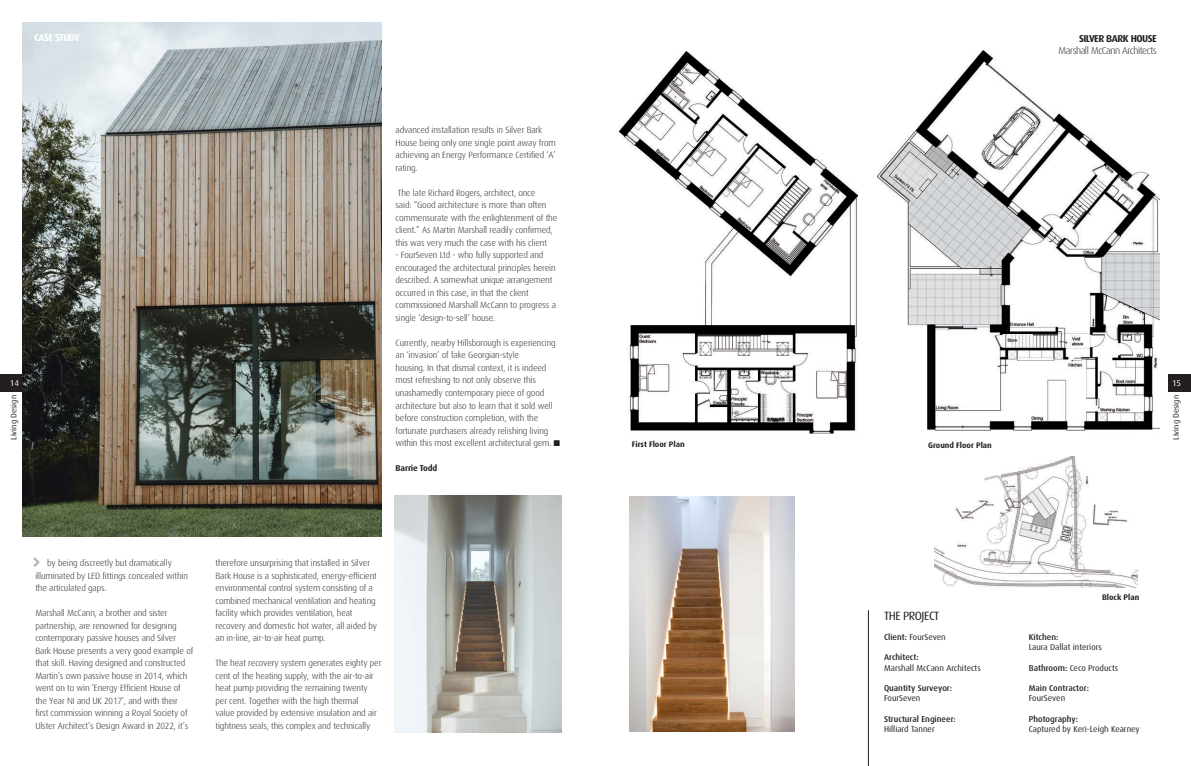
<style>
.page{position:relative;width:1191px;height:766px;background:#fff}
.page>*{position:absolute;margin:0;border:0;box-sizing:border-box;transform-origin:0 0}
.t1{font:12px "Dax";letter-spacing:-.04em;color:#231f20}
.t2{font:300 10px "Dax";letter-spacing:-.05em;color:#231f20}
.t3{font:700 10px "Dax";letter-spacing:-.05em;color:#231f20}
.t4{font:700 10px "Dax";letter-spacing:-.05em;color:#fff}
.t5{font:300 9px/12.5px "Dax";letter-spacing:-.015em;color:#231f20}
.t6{font:8.5px "Dax";color:#231f20}
.t7{font:500 8.5px "Dax";color:#231f20}
.t8{font:700 8.5px "Dax";letter-spacing:-.015em;color:#231f20}
.t9{font:8.5px "Dax";color:#fff}
.t10{font:700 8px "Dax";color:#231f20}
.t11{font:8px "Dax";color:#231f20}
.s1{font-family:"Monotype Sorts";font-weight:400;font-size:8px}
.s2{font-weight:500}
</style>
<div class="page">
<img style="left:877px;top:50px;width:282px;height:381px">
<img style="left:619px;top:52px;width:239px;height:382px">
<div style="left:1169px;top:374px;width:22px;height:17px;background:#231f20"></div>
<div style="left:0;top:374px;width:22px;height:17px;background:#231f20"></div>
<hr style="left:868px;top:610px;width:1px;height:155px;background:#231f20">
<img style="left:934px;top:456px;width:203px;height:131px">
<img style="left:23px;top:23px;width:359px;height:513px">
<img style="left:394px;top:495px;width:167px;height:237px">
<img style="left:629px;top:496px;width:166px;height:235px">
<svg style="left:33px;top:557px;width:7px;height:9px"></svg>
<p class="t4" style="left:34px;top:32px;width:47px">CASE STUDY</p>
<p class="t9" style="left:10px;top:378px;width:10px">14</p>
<p class="t11" style="left:9px;top:439px;width:46px;rotate:-90deg">Living Design</p>
<p class="t5" style="left:395px;top:124px;width:162px">advanced installation results in Silver Bark House being only one single point away from achieving an Energy Performance Certified ‘A’ rating.</p>
<p class="t5" style="left:395px;top:186px;width:163px">The late Richard Rogers, architect, once<br>said: “Good architecture is more than often commensurate with the enlightenment of the client.” As Martin Marshall readily confirmed, this was very much the case with his client</p>
<p class="t5" style="left:395px;top:249px;width:162px">- FourSeven Ltd - who fully supported and encouraged the architectural principles herein described. A somewhat unique arrangement occurred in this case, in that the client commissioned Marshall McCann to progress a single ‘design-to-sell’ house.</p>
<p class="t5" style="left:395px;top:336px;width:166px">Currently, nearby Hillsborough is experiencing an ‘invasion’ of fake Georgian-style<br>housing. In that dismal context, it is indeed most refreshing to not only observe this unashamedly contemporary piece of good architecture but also to learn that it sold well before construction completion, with the fortunate purchasers already relishing living within this most excellent architectural gem. <span class="s1">n</span></p>
<p class="t8" style="left:395px;top:463px;width:43px">Barrie Todd</p>
<p class="t5" style="left:35px;top:557px;width:154px;text-indent:12px">by being discreetly but dramatically illuminated by LED fittings concealed within the articulated gaps.</p>
<p class="t5" style="left:35px;top:607px;width:159px">Marshall McCann, a brother and sister partnership, are renowned for designing contemporary passive houses and Silver Bark House presents a very good example of that skill. Having designed and constructed Martin’s own passive house in 2014, which went on to win ‘Energy Efficient House of the Year NI and UK 2017’, and with their<br>first commission winning a Royal Society of Ulster Architect’s Design Award in 2022, it’s</p>
<p class="t5" style="left:215px;top:557px;width:163px">therefore unsurprising that installed in Silver Bark House is a sophisticated, energy-efficient environmental control system consisting of a combined mechanical ventilation and heating facility which provides ventilation, heat recovery and domestic hot water, all aided by an in-line, air-to-air heat pump.</p>
<p class="t5" style="left:215px;top:657px;width:167px">The heat recovery system generates eighty per cent of the heating supply, with the air-to-air heat pump providing the remaining twenty per cent. Together with the high thermal<br>value provided by extensive insulation and air tightness seals, this complex and technically</p>
<p class="t10" style="left:632px;top:440px;width:54px">First Floor Plan</p>
<p class="t3" style="left:1079px;top:33px;width:79px">SILVER BARK HOUSE</p>
<p class="t2" style="left:1058px;top:45px;width:100px">Marshall McCann Architects</p>
<p class="t10" style="left:928px;top:440px;width:65px">Ground Floor Plan</p>
<p class="t9" style="left:1172px;top:378px;width:10px">15</p>
<p class="t11" style="left:1171px;top:439px;width:46px;rotate:-90deg">Living Design</p>
<p class="t1" style="left:884px;top:608px;width:57px">THE PROJECT</p>
<p class="t6" style="left:884px;top:632px;width:63px"><span class="s2">Client:</span> FourSeven</p>
<p class="t7" style="left:884px;top:652px;width:36px">Architect:</p>
<p class="t6" style="left:884px;top:662px;width:98px">Marshall McCann Architects</p>
<p class="t7" style="left:884px;top:683px;width:70px">Quantity Surveyor:</p>
<p class="t6" style="left:884px;top:693px;width:38px">FourSeven</p>
<p class="t7" style="left:884px;top:713px;width:73px">Structural Engineer:</p>
<p class="t6" style="left:884px;top:724px;width:52px">Hilliard Tanner</p>
<p class="t10" style="left:1102px;top:592px;width:39px">Block Plan</p>
<p class="t7" style="left:1028px;top:632px;width:31px">Kitchen:</p>
<p class="t6" style="left:1028px;top:642px;width:75px">Laura Dallat interiors</p>
<p class="t6" style="left:1028px;top:662px;width:91px"><span class="s2">Bathroom:</span> Ceco Products</p>
<p class="t7" style="left:1028px;top:683px;width:62px">Main Contractor:</p>
<p class="t6" style="left:1028px;top:693px;width:38px">FourSeven</p>
<p class="t7" style="left:1028px;top:713px;width:51px">Photography:</p>
<p class="t6" style="left:1028px;top:724px;width:112px">Captured by Keri-Leigh Kearney</p>
</div>
